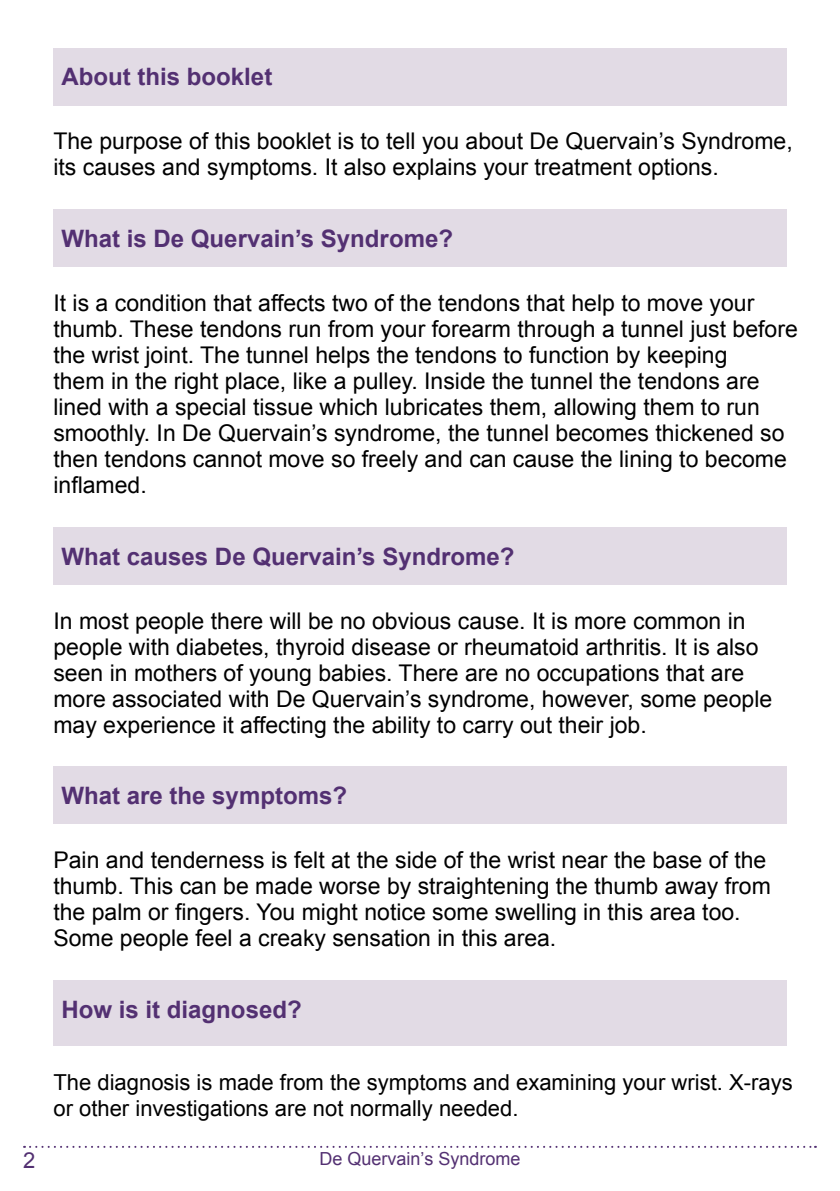
<style>
.page{position:relative;width:840px;height:1191px;background:#fff}
.page>*{position:absolute;margin:0;border:0;box-sizing:border-box;transform-origin:0 0}
.t1{font:700 24px "Arial";color:#533072}
.t2{font:23px/26px "Arial";color:#000}
.t3{font:22px/26px "Arial";color:#000}
.t4{font:22px "Arial";color:#533072}
.t5{font:18px "Arial";color:#533072}
</style>
<div class="page">
<svg style="left:24px;top:1145px;width:791px;height:2px"></svg>
<div style="left:53px;top:48px;width:733px;height:57px;background:#e2dbe5"></div>
<div style="left:53px;top:209px;width:733px;height:58px;background:#e2dbe5"></div>
<div style="left:53px;top:527px;width:733px;height:57px;background:#e2dbe5"></div>
<div style="left:53px;top:766px;width:733px;height:58px;background:#e2dbe5"></div>
<div style="left:53px;top:980px;width:733px;height:65px;background:#e2dbe5"></div>
<p class="t1" style="left:61px;top:61px;width:212px">About this booklet</p>
<p class="t2" style="left:53px;top:129px;width:740px">The purpose of this booklet is to tell you about De Quervain’s Syndrome, its causes and symptoms. It also explains your treatment options.</p>
<p class="t1" style="left:61px;top:223px;width:393px">What is De Quervain’s Syndrome?</p>
<p class="t2" style="left:53px;top:290px;width:745px">It is a condition that affects two of the tendons that help to move your thumb. These tendons run from your forearm through a tunnel just before the wrist joint. The tunnel helps the tendons to function by keeping<br>them in the right place, like a pulley. Inside the tunnel the tendons are lined with a special tissue which lubricates them, allowing them to run smoothly. In De Quervain’s syndrome, the tunnel becomes thickened so then tendons cannot move so freely and can cause the lining to become inflamed.</p>
<p class="t1" style="left:61px;top:540px;width:454px">What causes De Quervain’s Syndrome?</p>
<p class="t2" style="left:53px;top:608px;width:720px">In most people there will be no obvious cause. It is more common in people with diabetes, thyroid disease or rheumatoid arthritis. It is also seen in mothers of young babies. There are no occupations that are more associated with De Quervain’s syndrome, however, some people may experience it affecting the ability to carry out their job.</p>
<p class="t1" style="left:61px;top:780px;width:287px">What are the symptoms?</p>
<p class="t2" style="left:53px;top:847px;width:718px">Pain and tenderness is felt at the side of the wrist near the base of the thumb. This can be made worse by straightening the thumb away from the palm or fingers. You might notice some swelling in this area too.<br>Some people feel a creaky sensation in this area.</p>
<p class="t1" style="left:61px;top:993px;width:242px">How is it diagnosed?</p>
<p class="t4" style="left:23px;top:1145px;width:14px">2</p>
<p class="t3" style="left:53px;top:1069px;width:740px">The diagnosis is made from the symptoms and examining your wrist. X-rays or other investigations are not normally needed.</p>
<p class="t5" style="left:319px;top:1146px;width:202px">De Quervain’s Syndrome</p>
</div>
